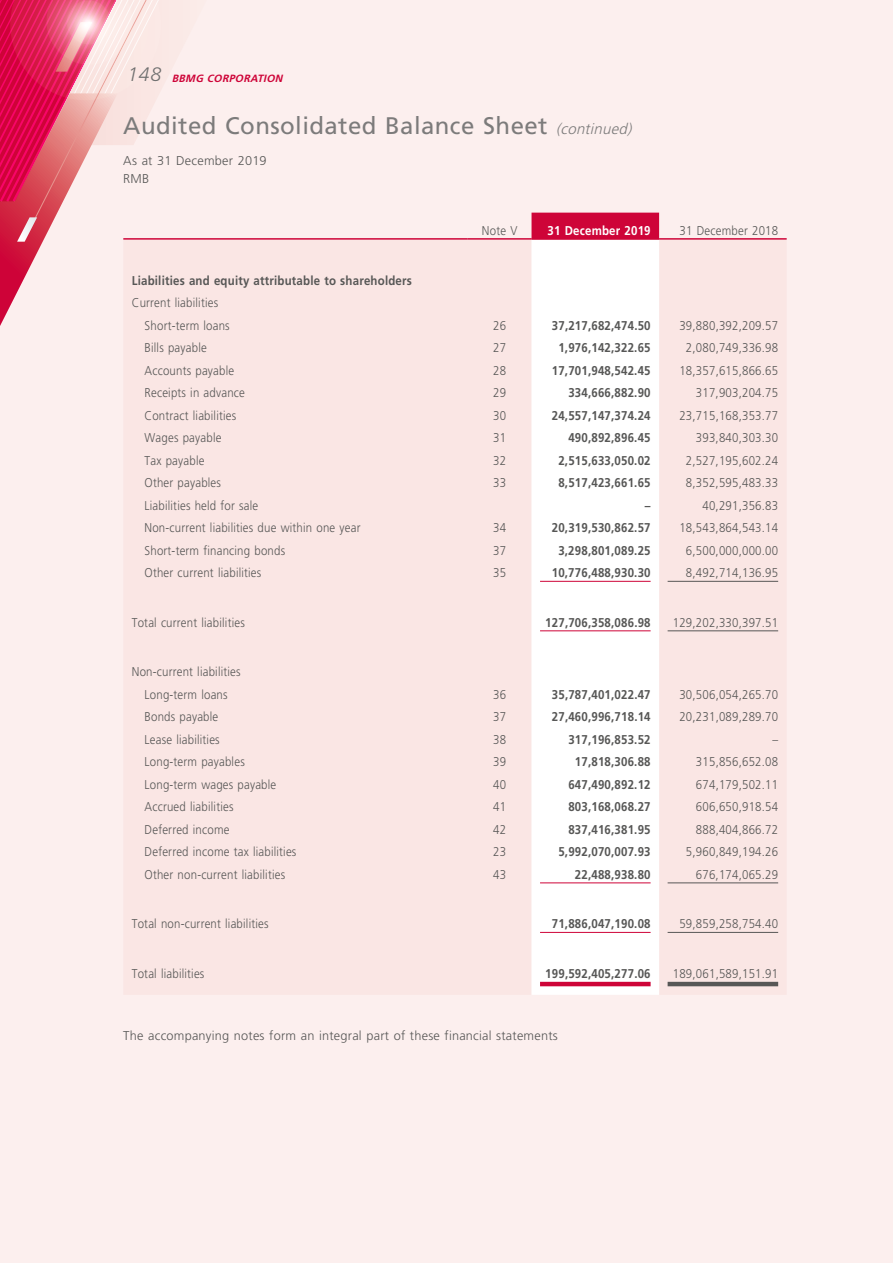
<style>
.page{position:relative;width:893px;height:1263px;background:#fcefee}
.page>*{position:absolute;margin:0;border:0;box-sizing:border-box;transform-origin:0 0}
.t1{font:24px "Frutiger LT Std";letter-spacing:.015em;color:#7c7b7b}
.t2{font:300 12.75px/22.5px "Frutiger LT Std";letter-spacing:.015em;color:#575756;scale:.9 1}
.t3{font:700 12.75px "Frutiger LT Std";letter-spacing:.015em;color:#575756;scale:.9 1}
.t4{font:300 12.75px/18px "Frutiger LT Std";letter-spacing:.015em;color:#575756}
.t5{font:700 12.75px "Frutiger LT Std";letter-spacing:.015em;color:#fff;scale:.9 1}
.t6{font:italic 700 10.5px "Frutiger LT Std";color:#ce0438}
.s1{font-weight:300;font-size:19.5px;color:#6f6f6f}
.s2{font-weight:300;font-style:italic;font-size:15px}
</style>
<div class="page">
<svg style="left:0;top:0;width:155px;height:326px"></svg>
<div style="left:531px;top:213px;width:128px;height:25px;background:#ce0438"></div>
<div style="left:123px;top:240px;width:656px;height:747px;background:#fae6e4"></div>
<div style="left:531px;top:240px;width:128px;height:755px;background:#fff"></div>
<hr style="left:123px;top:238px;width:345px;height:2px;background:#ce0438">
<hr style="left:468px;top:238px;width:63px;height:2px;background:#ce0438">
<hr style="left:531px;top:238px;width:128px;height:2px;background:#ce0438">
<hr style="left:659px;top:238px;width:128px;height:2px;background:#ce0438">
<hr style="left:540px;top:581px;width:111px;height:1px;background:#ce0438">
<hr style="left:668px;top:581px;width:110px;height:1px;background:#575756">
<hr style="left:540px;top:630px;width:111px;height:1px;background:#ce0438">
<hr style="left:668px;top:630px;width:110px;height:1px;background:#575756">
<hr style="left:540px;top:882px;width:111px;height:1px;background:#ce0438">
<hr style="left:668px;top:882px;width:110px;height:1px;background:#575756">
<hr style="left:540px;top:932px;width:111px;height:1px;background:#ce0438">
<hr style="left:668px;top:932px;width:110px;height:1px;background:#575756">
<hr style="left:540px;top:982px;width:111px;height:4px;background:#ce0438">
<hr style="left:668px;top:982px;width:110px;height:4px;background:#575756">
<p class="t6" style="left:128px;top:72px;width:159px"><span class="s1">1 4 8</span> BBMG CORPORATION</p>
<h1 class="t1" style="left:123px;top:112px;width:513px">Audited Consolidated Balance Sheet <span class="s2">(continued)</span></h1>
<p class="t4" style="left:123px;top:152px;width:145px">As at 31 December 2019<br>RMB</p>
<p class="t3" style="left:132px;top:273px;width:313px">Liabilities and equity attributable to shareholders</p>
<p class="t2" style="left:145px;top:292px;width:96px;text-indent:-13px">Current liabilities<br>Short-term loans</p>
<p class="t2" style="left:482px;top:220px;width:41px">Note V</p>
<p class="t5" style="left:548px;top:223px;width:116px">31 December 2019</p>
<p class="t2" style="left:680px;top:220px;width:111px">31 December 2018</p>
<p class="t2" style="left:493px;top:314px;width:16px">26</p>
<p class="t3" style="left:552px;top:318px;width:111px">37,217,682,474.50</p>
<p class="t2" style="left:679px;top:314px;width:111px">39,880,392,209.57</p>
<p class="t2" style="left:145px;top:337px;width:71px">Bills payable</p>
<p class="t2" style="left:493px;top:337px;width:16px">27</p>
<p class="t3" style="left:558px;top:340px;width:104px">1,976,142,322.65</p>
<p class="t2" style="left:686px;top:337px;width:104px">2,080,749,336.98</p>
<p class="t2" style="left:145px;top:359px;width:101px">Accounts payable</p>
<p class="t2" style="left:493px;top:359px;width:16px">28</p>
<p class="t3" style="left:552px;top:363px;width:111px">17,701,948,542.45</p>
<p class="t2" style="left:679px;top:359px;width:111px">18,357,615,866.65</p>
<p class="t2" style="left:145px;top:382px;width:113px">Receipts in advance</p>
<p class="t2" style="left:493px;top:382px;width:16px">29</p>
<p class="t3" style="left:568px;top:385px;width:93px">334,666,882.90</p>
<p class="t2" style="left:696px;top:382px;width:93px">317,903,204.75</p>
<p class="t2" style="left:145px;top:404px;width:103px">Contract liabilities</p>
<p class="t2" style="left:493px;top:404px;width:16px">30</p>
<p class="t3" style="left:552px;top:408px;width:111px">24,557,147,374.24</p>
<p class="t2" style="left:679px;top:404px;width:111px">23,715,168,353.77</p>
<p class="t2" style="left:145px;top:427px;width:87px">Wages payable</p>
<p class="t2" style="left:493px;top:427px;width:16px">31</p>
<p class="t3" style="left:568px;top:430px;width:93px">490,892,896.45</p>
<p class="t2" style="left:696px;top:427px;width:93px">393,840,303.30</p>
<p class="t2" style="left:145px;top:449px;width:68px">Tax payable</p>
<p class="t2" style="left:493px;top:449px;width:16px">32</p>
<p class="t3" style="left:558px;top:453px;width:104px">2,515,633,050.02</p>
<p class="t2" style="left:686px;top:449px;width:104px">2,527,195,602.24</p>
<p class="t2" style="left:145px;top:472px;width:86px">Other payables</p>
<p class="t2" style="left:493px;top:472px;width:16px">33</p>
<p class="t3" style="left:558px;top:475px;width:104px">8,517,423,661.65</p>
<p class="t2" style="left:686px;top:472px;width:104px">8,352,595,483.33</p>
<p class="t2" style="left:145px;top:494px;width:128px">Liabilities held for sale</p>
<p class="t3" style="left:645px;top:498px;width:8px">–</p>
<p class="t2" style="left:702px;top:494px;width:86px">40,291,356.83</p>
<p class="t2" style="left:145px;top:517px;width:242px">Non-current liabilities due within one year</p>
<p class="t2" style="left:493px;top:517px;width:16px">34</p>
<p class="t3" style="left:552px;top:520px;width:111px">20,319,530,862.57</p>
<p class="t2" style="left:679px;top:517px;width:111px">18,543,864,543.14</p>
<p class="t2" style="left:145px;top:539px;width:158px">Short-term financing bonds</p>
<p class="t2" style="left:493px;top:539px;width:16px">37</p>
<p class="t3" style="left:558px;top:543px;width:104px">3,298,801,089.25</p>
<p class="t2" style="left:686px;top:539px;width:104px">6,500,000,000.00</p>
<p class="t2" style="left:145px;top:562px;width:131px">Other current liabilities</p>
<p class="t2" style="left:493px;top:562px;width:16px">35</p>
<p class="t3" style="left:552px;top:565px;width:111px">10,776,488,930.30</p>
<p class="t2" style="left:686px;top:562px;width:104px">8,492,714,136.95</p>
<p class="t2" style="left:132px;top:611px;width:127px">Total current liabilities</p>
<p class="t3" style="left:545px;top:615px;width:119px">127,706,358,086.98</p>
<p class="t2" style="left:673px;top:611px;width:119px">129,202,330,397.51</p>
<p class="t2" style="left:132px;top:661px;width:122px;text-align:center">Non-current liabilities<br>Long-term loans</p>
<p class="t2" style="left:493px;top:683px;width:16px">36</p>
<p class="t3" style="left:552px;top:687px;width:111px">35,787,401,022.47</p>
<p class="t2" style="left:679px;top:683px;width:111px">30,506,054,265.70</p>
<p class="t2" style="left:145px;top:706px;width:83px">Bonds payable</p>
<p class="t2" style="left:493px;top:706px;width:16px">37</p>
<p class="t3" style="left:552px;top:709px;width:111px">27,460,996,718.14</p>
<p class="t2" style="left:679px;top:706px;width:111px">20,231,089,289.70</p>
<p class="t2" style="left:145px;top:728px;width:85px">Lease liabilities</p>
<p class="t2" style="left:493px;top:728px;width:16px">38</p>
<p class="t3" style="left:568px;top:732px;width:93px">317,196,853.52</p>
<p class="t2" style="left:772px;top:728px;width:8px">–</p>
<p class="t2" style="left:145px;top:751px;width:113px">Long-term payables</p>
<p class="t2" style="left:493px;top:751px;width:16px">39</p>
<p class="t3" style="left:575px;top:754px;width:86px">17,818,306.88</p>
<p class="t2" style="left:696px;top:751px;width:93px">315,856,652.08</p>
<p class="t2" style="left:145px;top:773px;width:148px">Long-term wages payable</p>
<p class="t2" style="left:493px;top:773px;width:16px">40</p>
<p class="t3" style="left:568px;top:777px;width:93px">647,490,892.12</p>
<p class="t2" style="left:696px;top:773px;width:93px">674,179,502.11</p>
<p class="t2" style="left:145px;top:796px;width:100px">Accrued liabilities</p>
<p class="t2" style="left:493px;top:796px;width:16px">41</p>
<p class="t3" style="left:568px;top:799px;width:93px">803,168,068.27</p>
<p class="t2" style="left:696px;top:796px;width:93px">606,650,918.54</p>
<p class="t2" style="left:145px;top:818px;width:96px">Deferred income</p>
<p class="t2" style="left:493px;top:818px;width:16px">42</p>
<p class="t3" style="left:568px;top:822px;width:93px">837,416,381.95</p>
<p class="t2" style="left:696px;top:818px;width:93px">888,404,866.72</p>
<p class="t2" style="left:145px;top:841px;width:170px">Deferred income tax liabilities</p>
<p class="t2" style="left:493px;top:841px;width:16px">23</p>
<p class="t3" style="left:558px;top:844px;width:104px">5,992,070,007.93</p>
<p class="t2" style="left:686px;top:841px;width:104px">5,960,849,194.26</p>
<p class="t2" style="left:145px;top:863px;width:158px">Other non-current liabilities</p>
<p class="t2" style="left:493px;top:863px;width:16px">43</p>
<p class="t3" style="left:575px;top:867px;width:86px">22,488,938.80</p>
<p class="t2" style="left:696px;top:863px;width:93px">676,174,065.29</p>
<p class="t2" style="left:132px;top:913px;width:153px">Total non-current liabilities</p>
<p class="t3" style="left:552px;top:916px;width:111px">71,886,047,190.08</p>
<p class="t2" style="left:679px;top:913px;width:111px">59,859,258,754.40</p>
<p class="t2" style="left:132px;top:962px;width:82px">Total liabilities</p>
<p class="t3" style="left:545px;top:966px;width:119px">199,592,405,277.06</p>
<p class="t2" style="left:673px;top:962px;width:119px">189,061,589,151.91</p>
<p class="t4" style="left:123px;top:1026px;width:436px">The accompanying notes form an integral part of these financial statements</p>
</div>
